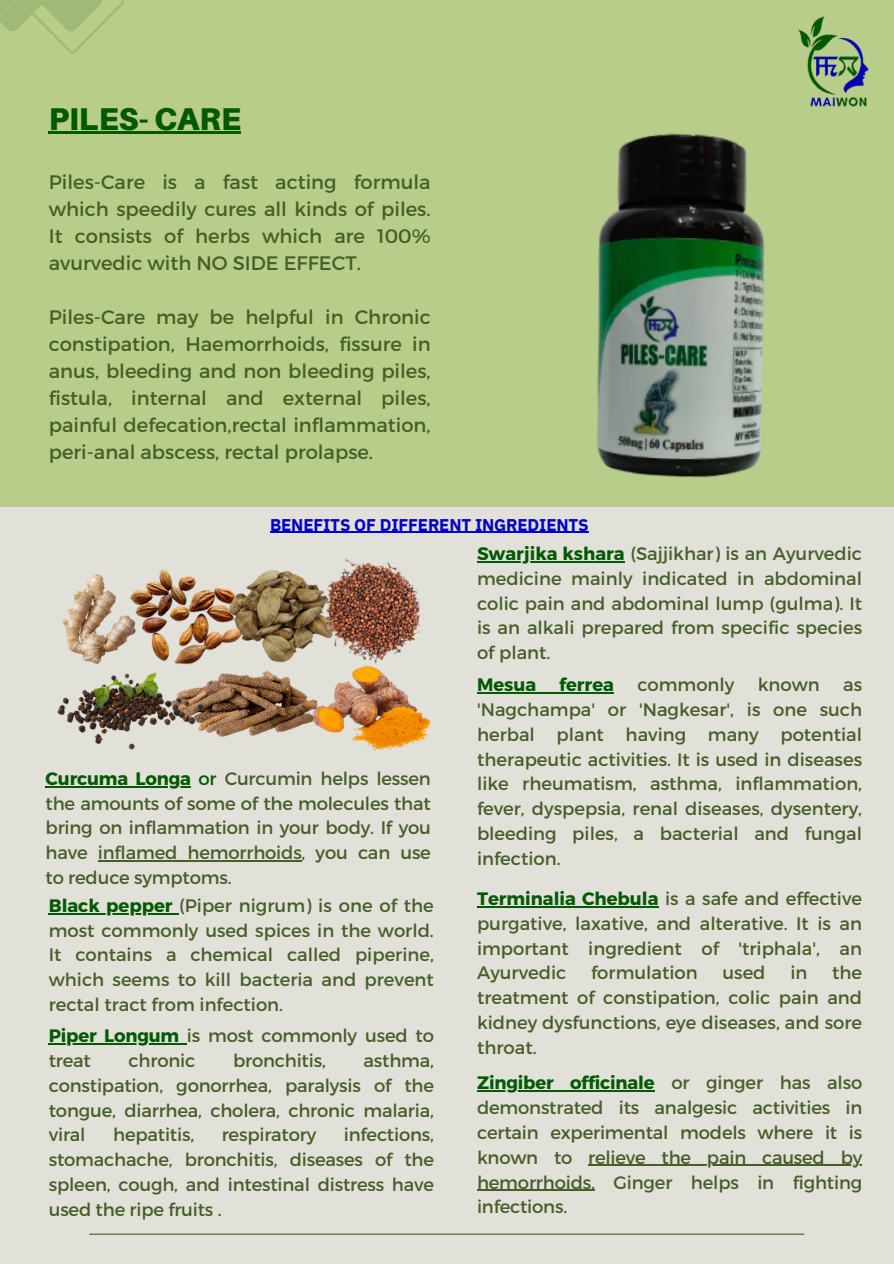
<style>
.page{position:relative;width:894px;height:1264px;background:#fff}
.page>*{position:absolute;margin:0;border:0;box-sizing:border-box;transform-origin:0 0}
.t1{font:900 31.5px "Aileron";color:#015902}
.t2{font:19.5px/27px "Montserrat";color:#465e28;text-align:justify}
.t3{font:18px/24.8px "Montserrat";color:#465e28;text-align:justify}
.t4{font:700 18px "Montserrat";color:#015902}
.t5{font:700 16.95px "IBM Plex Sans";letter-spacing:-.01em;color:#0502c8}
.s1{font-weight:700;color:#015902}
.s2{color:#015902}
</style>
<div class="page">
<div style="left:0;top:0;width:893px;height:1263px;background:#e1e0d9"></div>
<div style="left:0;top:0;width:893px;height:507px;background:#b7cd89"></div>
<img style="left:491px;top:133px;width:274px;height:430px">
<hr style="left:89px;top:1233px;width:715px;height:1px;background:#465e28">
<img style="left:0;top:0;width:123px;height:54px">
<hr style="left:49px;top:132px;width:192px;height:2px;background:#015902">
<img style="left:798px;top:16px;width:71px;height:91px">
<img style="left:331px;top:665px;width:101px;height:86px">
<img style="left:204px;top:680px;width:127px;height:57px">
<img style="left:57px;top:672px;width:147px;height:78px">
<img style="left:155px;top:569px;width:58px;height:96px">
<img style="left:213px;top:570px;width:134px;height:113px">
<img style="left:57px;top:574px;width:98px;height:99px">
<img style="left:306px;top:558px;width:185px;height:107px">
<hr style="left:46px;top:786px;width:145px;height:1px;background:#015902">
<hr style="left:98px;top:860px;width:89px;height:1px;background:#465e28">
<hr style="left:187px;top:860px;width:114px;height:1px;background:#465e28">
<hr style="left:270px;top:531px;width:318px;height:2px;background:#0502c8">
<hr style="left:477px;top:692px;width:137px;height:1px;background:#015902">
<hr style="left:477px;top:561px;width:147px;height:1px;background:#015902">
<hr style="left:477px;top:1090px;width:177px;height:1px;background:#015902">
<hr style="left:588px;top:1164px;width:273px;height:1px;background:#465e28">
<hr style="left:477px;top:1189px;width:117px;height:1px;background:#465e28">
<hr style="left:49px;top:1043px;width:138px;height:1px;background:#015902">
<hr style="left:477px;top:906px;width:181px;height:1px;background:#015902">
<hr style="left:49px;top:913px;width:130px;height:1px;background:#015902">
<p class="t1" style="left:49px;top:99px;width:194px">PILES- CARE</p>
<p class="t2" style="left:49px;top:167px;width:383px">Piles-Care is a fast acting formula which speedily cures all kinds of piles.<br>It consists of herbs which are 100% avurvedic with NO SIDE EFFECT.</p>
<p class="t2" style="left:49px;top:302px;width:383px">Piles-Care may be helpful in Chronic constipation, Haemorrhoids, fissure in anus, bleeding and non bleeding piles, fistula, internal and external piles, painful defecation,rectal inflammation, peri-anal abscess, rectal prolapse.</p>
<p class="t5" style="left:270px;top:513px;width:320px">BENEFITS OF DIFFERENT INGREDIENTS</p>
<p class="t3" style="left:46px;top:765px;width:386px"><span class="s1">Curcuma Longa</span> <span class="s2">or</span> Curcumin helps lessen the amounts of some of the molecules that bring on inflammation in your body. If you have inflamed hemorrhoids, you can use to reduce symptoms.</p>
<p class="t3" style="left:49px;top:892px;width:386px"><span class="s1">Black pepper</span> (Piper nigrum) is one of the most commonly used spices in the world.<br>It contains a chemical called piperine, which seems to kill bacteria and prevent rectal tract from infection.</p>
<p class="t3" style="left:49px;top:1022px;width:386px"><span class="s1">Piper Longum</span> is most commonly used to treat</p>
<p class="t3" style="left:129px;top:1047px;width:68px">chronic</p>
<p class="t3" style="left:233px;top:1047px;width:94px">bronchitis,</p>
<p class="t3" style="left:49px;top:1047px;width:386px;text-indent:314px">asthma, constipation, gonorrhea, paralysis of the tongue, diarrhea, cholera, chronic malaria, viral</p>
<p class="t3" style="left:49px;top:1121px;width:386px;text-indent:295px">infections, stomachache, bronchitis, diseases of the spleen, cough, and intestinal distress have used the ripe fruits .</p>
<p class="t3" style="left:113px;top:1121px;width:82px">hepatitis,</p>
<p class="t3" style="left:222px;top:1121px;width:96px">respiratory</p>
<p class="t3" style="left:477px;top:540px;width:386px"><span class="s1">Swarjika kshara</span> (Sajjikhar) is an Ayurvedic medicine mainly indicated in abdominal colic pain and abdominal lump (gulma). It is an alkali prepared from specific species of plant.</p>
<p class="t4" style="left:477px;top:673px;width:61px">Mesua</p>
<p class="t4" style="left:559px;top:673px;width:56px">ferrea</p>
<p class="t3" style="left:637px;top:671px;width:99px">commonly</p>
<p class="t3" style="left:757px;top:671px;width:63px">known</p>
<p class="t3" style="left:477px;top:671px;width:386px;text-indent:366px">as 'Nagchampa' or 'Nagkesar', is one such herbal plant having many potential therapeutic activities. It is used in diseases like rheumatism, asthma, inflammation, fever, dyspepsia, renal diseases, dysentery, bleeding piles, a bacterial and fungal infection.</p>
<p class="t3" style="left:477px;top:885px;width:386px"><span class="s1">Terminalia Chebula</span> is a safe and effective purgative, laxative, and alterative. It is an important ingredient of 'triphala', an Ayurvedic</p>
<p class="t3" style="left:591px;top:959px;width:108px">formulation</p>
<p class="t3" style="left:722px;top:959px;width:45px">used</p>
<p class="t3" style="left:790px;top:959px;width:19px">in</p>
<p class="t3" style="left:477px;top:959px;width:386px;text-indent:355px">the treatment of constipation, colic pain and kidney dysfunctions, eye diseases, and sore throat.</p>
<p class="t3" style="left:477px;top:1069px;width:386px"><span class="s1">Zingiber officinale</span> or ginger has also demonstrated its analgesic activities in certain experimental models where it is known to relieve the pain caused by hemorrhoids. Ginger helps in fighting infections.</p>
</div>
